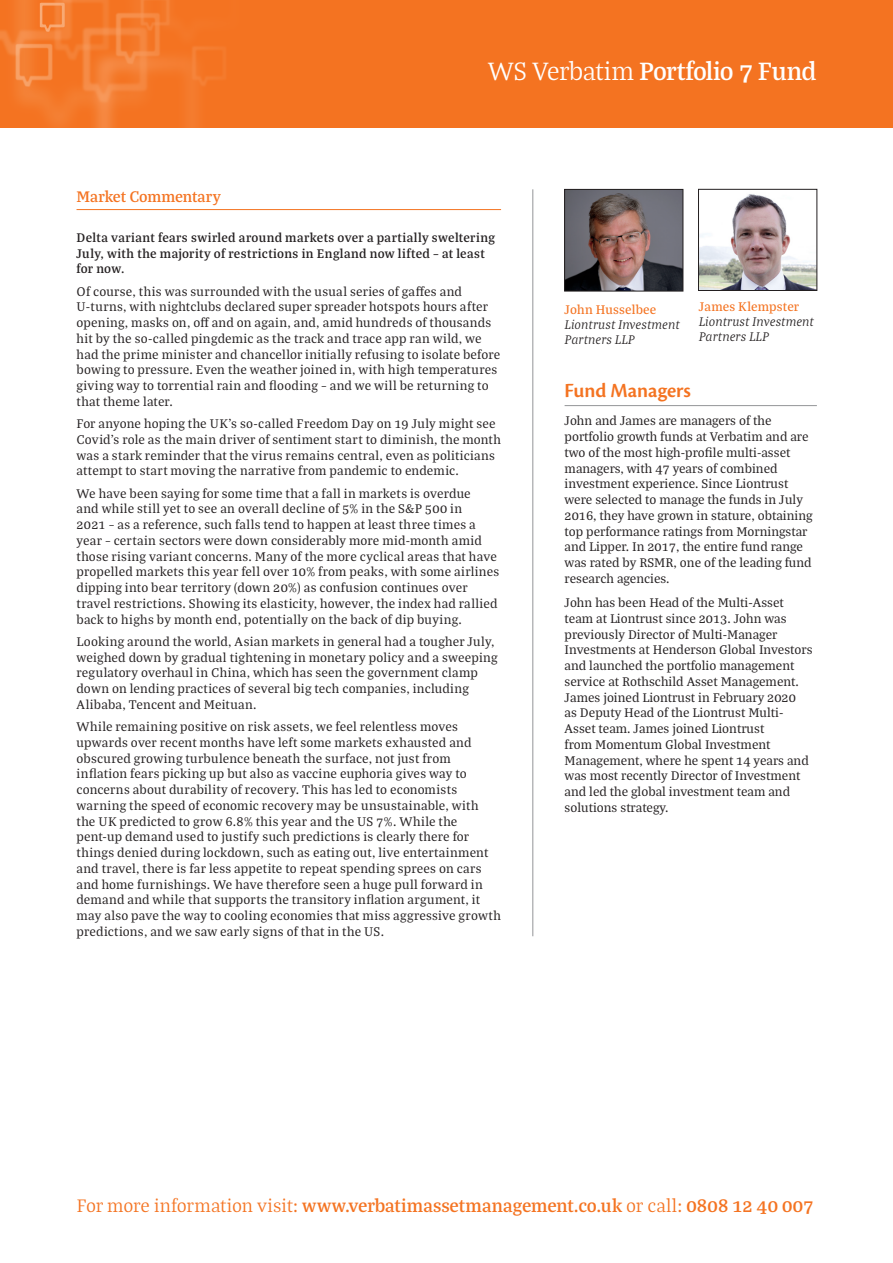
<style>
.page{position:relative;width:893px;height:1263px;background:#fff}
.page>*{position:absolute;margin:0;border:0;box-sizing:border-box;transform-origin:0 0}
.t1{font:600 27px "Bagatela";letter-spacing:-.02em;color:#fff}
.t2{font:21px "Cronos Pro Semibold Subh";color:#f47321}
.t3{font:600 19.5px "Bagatela";letter-spacing:.005em;color:#f47321}
.t4{font:600 16.5px "Bagatela";letter-spacing:-.005em;color:#f47321}
.t5{font:13.5px/15.8px "Bagatela";letter-spacing:.01em;color:#231f20}
.t6{font:600 13.5px/15.8px "Bagatela";letter-spacing:.025em;color:#231f20}
.t7{font:italic 300 13.5px/15px "Bagatela";letter-spacing:.005em;color:#231f20}
.s1{font-weight:300}
.s2{font-weight:500;font-style:normal;color:#f47321}
</style>
<div class="page">
<div style="left:0;top:0;width:893px;height:128px;background:#f47321"></div>
<img style="left:0;top:0;width:225px;height:128px">
<hr style="left:77px;top:209px;width:424px;height:1px;background:#f47321">
<hr style="left:533px;top:189px;width:1px;height:747px;background:#939598">
<img style="left:566px;top:191px;width:115px;height:98px">
<div style="left:564px;top:189px;width:119px;height:102px;border:1px solid #231f20"></div>
<img style="left:700px;top:194px;width:115px;height:95px">
<div style="left:698px;top:189px;width:119px;height:102px;border:1px solid #231f20"></div>
<hr style="left:565px;top:405px;width:252px;height:1px;background:#939598">
<p class="t4" style="left:77px;top:185px;width:146px">Market Commentary</p>
<p class="t1" style="left:488px;top:53px;width:330px"><span class="s1">WS Verbatim</span> Portfolio 7 Fund</p>
<p class="t6" style="left:77px;top:229px;width:420px">Delta variant fears swirled around markets over a partially sweltering<br>July, with the majority of restrictions in England now lifted – at least for now.</p>
<p class="t5" style="left:77px;top:283px;width:425px">Of course, this was surrounded with the usual series of gaffes and U-turns, with nightclubs declared super spreader hotspots hours after opening, masks on, off and on again, and, amid hundreds of thousands hit by the so-called pingdemic as the track and trace app ran wild, we had the prime minister and chancellor initially refusing to isolate before bowing to pressure. Even the weather joined in, with high temperatures giving way to torrential rain and flooding – and we will be returning to that theme later.</p>
<p class="t5" style="left:77px;top:415px;width:426px">For anyone hoping the UK’s so-called Freedom Day on 19 July might see Covid’s role as the main driver of sentiment start to diminish, the month was a stark reminder that the virus remains central, even as politicians attempt to start moving the narrative from pandemic to endemic.</p>
<p class="t5" style="left:77px;top:485px;width:424px">We have been saying for some time that a fall in markets is overdue<br>and while still yet to see an overall decline of 5% in the S&amp;P 500 in<br>2021 – as a reference, such falls tend to happen at least three times a year – certain sectors were down considerably more mid-month amid those rising variant concerns. Many of the more cyclical areas that have propelled markets this year fell over 10% from peaks, with some airlines dipping into bear territory (down 20%) as confusion continues over travel restrictions. Showing its elasticity, however, the index had rallied back to highs by month end, potentially on the back of dip buying.</p>
<p class="t5" style="left:77px;top:633px;width:423px">Looking around the world, Asian markets in general had a tougher July, weighed down by gradual tightening in monetary policy and a sweeping regulatory overhaul in China, which has seen the government clamp down on lending practices of several big tech companies, including Alibaba, Tencent and Meituan.</p>
<p class="t5" style="left:77px;top:718px;width:426px">While remaining positive on risk assets, we feel relentless moves upwards over recent months have left some markets exhausted and obscured growing turbulence beneath the surface, not just from inflation fears picking up but also as vaccine euphoria gives way to concerns about durability of recovery. This has led to economists warning the speed of economic recovery may be unsustainable, with<br>the UK predicted to grow 6.8% this year and the US 7%. While the pent-up demand used to justify such predictions is clearly there for things denied during lockdown, such as eating out, live entertainment and travel, there is far less appetite to repeat spending sprees on cars and home furnishings. We have therefore seen a huge pull forward in demand and while that supports the transitory inflation argument, it may also pave the way to cooling economies that miss aggressive growth predictions, and we saw early signs of that in the US.</p>
<p class="t7" style="left:699px;top:298px;width:116px"><span class="s2">James Klempster<br></span>Liontrust Investment<br>Partners LLP</p>
<p class="t7" style="left:565px;top:301px;width:116px"><span class="s2">John Husselbee<br></span>Liontrust Investment<br>Partners LLP</p>
<p class="t2" style="left:565px;top:378px;width:128px">Fund Managers</p>
<p class="t5" style="left:565px;top:412px;width:249px">John and James are managers of the portfolio growth funds at Verbatim and are two of the most high-profile multi-asset managers, with 47 years of combined investment experience. Since Liontrust were selected to manage the funds in July 2016, they have grown in stature, obtaining top performance ratings from Morningstar and Lipper. In 2017, the entire fund range was rated by RSMR, one of the leading fund research agencies.</p>
<p class="t5" style="left:565px;top:594px;width:249px">John has been Head of the Multi-Asset team at Liontrust since 2013. John was previously Director of Multi-Manager Investments at Henderson Global Investors and launched the portfolio management service at Rothschild Asset Management.<br>James joined Liontrust in February 2020<br>as Deputy Head of the Liontrust Multi-Asset team. James joined Liontrust<br>from Momentum Global Investment Management, where he spent 14 years and was most recently Director of Investment and led the global investment team and solutions strategy.</p>
<p class="t3" style="left:77px;top:1192px;width:738px"><span class="s1">For more information visit:</span> www.verbatimassetmanagement.co.uk <span class="s1">or call:</span> 0808 12 40 007</p>
</div>
